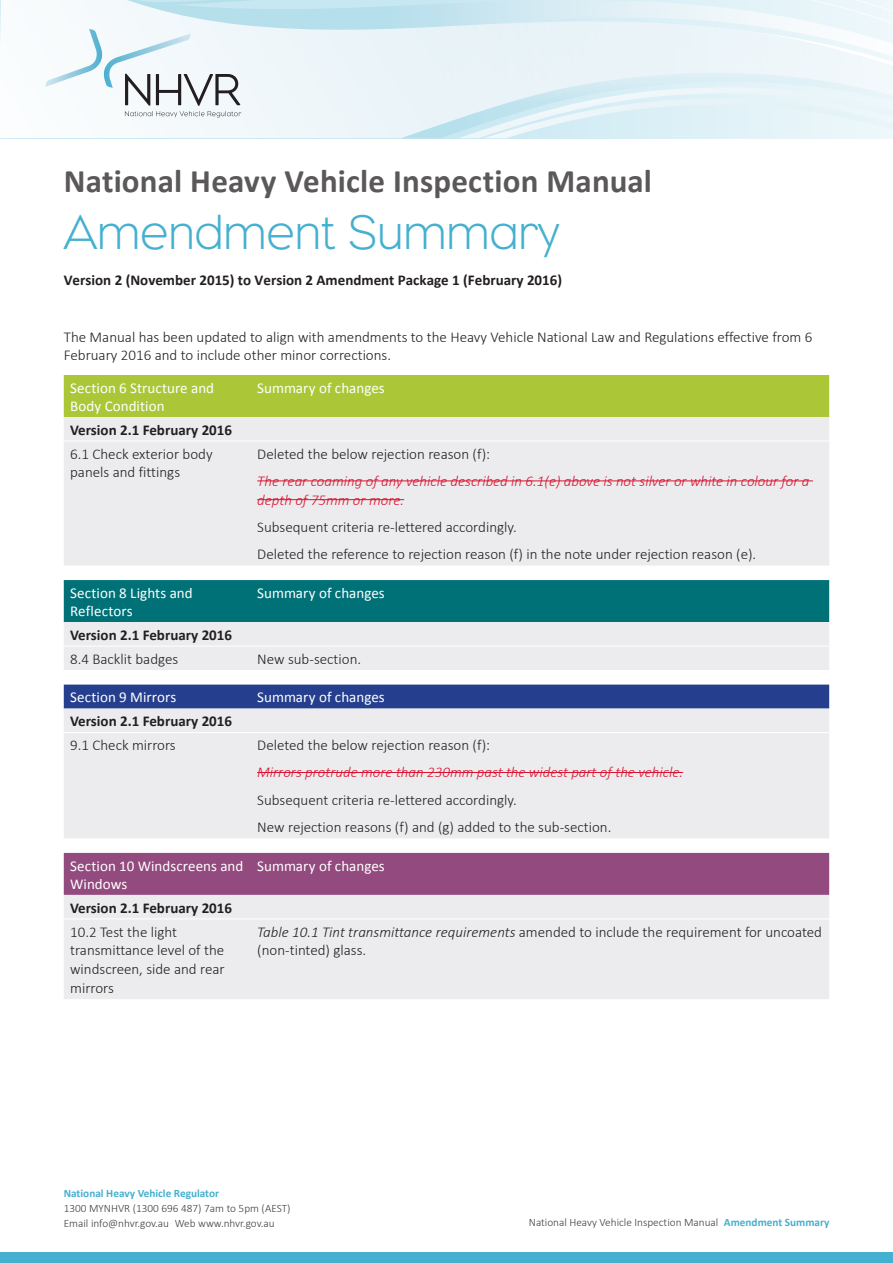
<style>
.page{position:relative;width:893px;height:1263px;background:#fff}
.page>*{position:absolute;margin:0;border:0;box-sizing:border-box;transform-origin:0 0}
.t1{font:300 49.5px "Eagle";letter-spacing:.01em;color:#45b0cf}
.t2{font:700 33px "Calibri";letter-spacing:.005em;color:#5a5858}
.t3{font:300 15px/18.8px "Calibri";color:#231f20}
.t4{font:15px/18px "Calibri";letter-spacing:.005em;color:#fff}
.t5{font:italic 300 15px/18.8px "Calibri";color:#d71532}
.t6{font:700 15px "Calibri";color:#231f20}
.t7{font:300 11.25px/15px "Calibri";color:#3f3f3f}
.t8{font:700 11.25px "Calibri";color:#45b0cf}
.s1{font-style:italic}
.s2{font-weight:700;color:#45b0cf}
</style>
<div class="page">
<div style="left:0;top:1252px;width:893px;height:11px;background:#45b0cf"></div>
<svg style="left:45px;top:0;width:848px;height:138px"></svg>
<div style="left:64px;top:375px;width:765px;height:42px;background:#abc738"></div>
<div style="left:64px;top:417px;width:765px;height:148px;background:#ececee"></div>
<hr style="left:64px;top:441px;width:187px;height:1px;background:#fff">
<hr style="left:251px;top:441px;width:578px;height:1px;background:#fff">
<hr style="left:257px;top:480px;width:556px;height:1px;background:#d71532">
<hr style="left:257px;top:499px;width:147px;height:1px;background:#d71532">
<svg style="left:64px;top:580px;width:765px;height:90px;background:#7db2b6"></svg>
<hr style="left:64px;top:646px;width:187px;height:1px;background:#fff">
<hr style="left:251px;top:646px;width:578px;height:1px;background:#fff">
<div style="left:64px;top:685px;width:765px;height:24px;background:#253f8e"></div>
<div style="left:64px;top:709px;width:765px;height:129px;background:#ececee"></div>
<hr style="left:64px;top:732px;width:187px;height:1px;background:#fff">
<hr style="left:251px;top:732px;width:578px;height:1px;background:#fff">
<hr style="left:257px;top:772px;width:426px;height:1px;background:#d71532">
<div style="left:64px;top:853px;width:765px;height:42px;background:#934a7f"></div>
<div style="left:64px;top:895px;width:765px;height:104px;background:#ececee"></div>
<hr style="left:64px;top:918px;width:187px;height:1px;background:#fff">
<hr style="left:251px;top:918px;width:578px;height:1px;background:#fff">
<h2 class="t2" style="left:64px;top:160px;width:590px">National Heavy Vehicle Inspection Manual</h2>
<h1 class="t1" style="left:64px;top:205px;width:497px">Amendment Summary</h1>
<p class="t6" style="left:64px;top:271px;width:500px">Version 2 (November 2015) to Version 2 Amendment Package 1 (February 2016)</p>
<p class="t3" style="left:64px;top:327px;width:750px">The Manual has been updated to align with amendments to the Heavy Vehicle National Law and Regulations effective from 6<br>February 2016 and to include other minor corrections.</p>
<p class="t4" style="left:70px;top:379px;width:145px">Section 6 Structure and<br>Body Condition</p>
<p class="t4" style="left:257px;top:379px;width:129px">Summary of changes</p>
<p class="t6" style="left:70px;top:420px;width:163px">Version 2.1 February 2016</p>
<p class="t3" style="left:70px;top:444px;width:144px">6.1 Check exterior body panels and fittings</p>
<p class="t3" style="left:257px;top:444px;width:234px">Deleted the below rejection reason (f):</p>
<p class="t5" style="left:257px;top:471px;width:554px">The rear coaming of any vehicle described in 6.1(e) above is not silver or white in colour for a depth of 75mm or more.</p>
<p class="t3" style="left:257px;top:513px;width:500px;line-height:27.3px">Subsequent criteria re-lettered accordingly.<br>Deleted the reference to rejection reason (f) in the note under rejection reason (e).</p>
<p class="t4" style="left:70px;top:584px;width:124px">Section 8 Lights and<br>Reflectors</p>
<p class="t4" style="left:257px;top:584px;width:129px">Summary of changes</p>
<p class="t6" style="left:70px;top:625px;width:163px">Version 2.1 February 2016</p>
<p class="t3" style="left:70px;top:649px;width:110px">8.4 Backlit badges</p>
<p class="t3" style="left:257px;top:649px;width:105px">New sub-section.</p>
<p class="t4" style="left:70px;top:688px;width:108px">Section 9 Mirrors</p>
<p class="t4" style="left:257px;top:688px;width:129px">Summary of changes</p>
<p class="t6" style="left:70px;top:712px;width:163px">Version 2.1 February 2016</p>
<p class="t3" style="left:70px;top:735px;width:107px">9.1 Check mirrors</p>
<p class="t3" style="left:257px;top:735px;width:234px">Deleted the below rejection reason (f):</p>
<p class="t5" style="left:257px;top:763px;width:427px">Mirrors protrude more than 230mm past the widest part of the vehicle.</p>
<p class="t3" style="left:257px;top:785px;width:356px;line-height:27.3px">Subsequent criteria re-lettered accordingly.<br>New rejection reasons (f) and (g) added to the sub-section.</p>
<p class="t4" style="left:70px;top:856px;width:175px">Section 10 Windscreens and<br>Windows</p>
<p class="t4" style="left:257px;top:856px;width:129px">Summary of changes</p>
<p class="t6" style="left:70px;top:898px;width:163px">Version 2.1 February 2016</p>
<p class="t3" style="left:70px;top:921px;width:156px">10.2 Test the light transmittance level of the windscreen, side and rear mirrors</p>
<p class="t3" style="left:257px;top:921px;width:566px"><span class="s1">Table 10.1 Tint transmittance requirements</span> amended to include the requirement for uncoated (non-tinted) glass.</p>
<p class="t8" style="left:64px;top:1186px;width:157px">National Heavy Vehicle Regulator</p>
<p class="t7" style="left:64px;top:1200px;width:228px">1300 MYNHVR (1300 696 487) 7am to 5pm (AEST)<br>Email info@nhvr.gov.au Web www.nhvr.gov.au</p>
<p class="t7" style="left:529px;top:1214px;width:302px">National Heavy Vehicle Inspection Manual <span class="s2">Amendment Summary</span></p>
</div>
